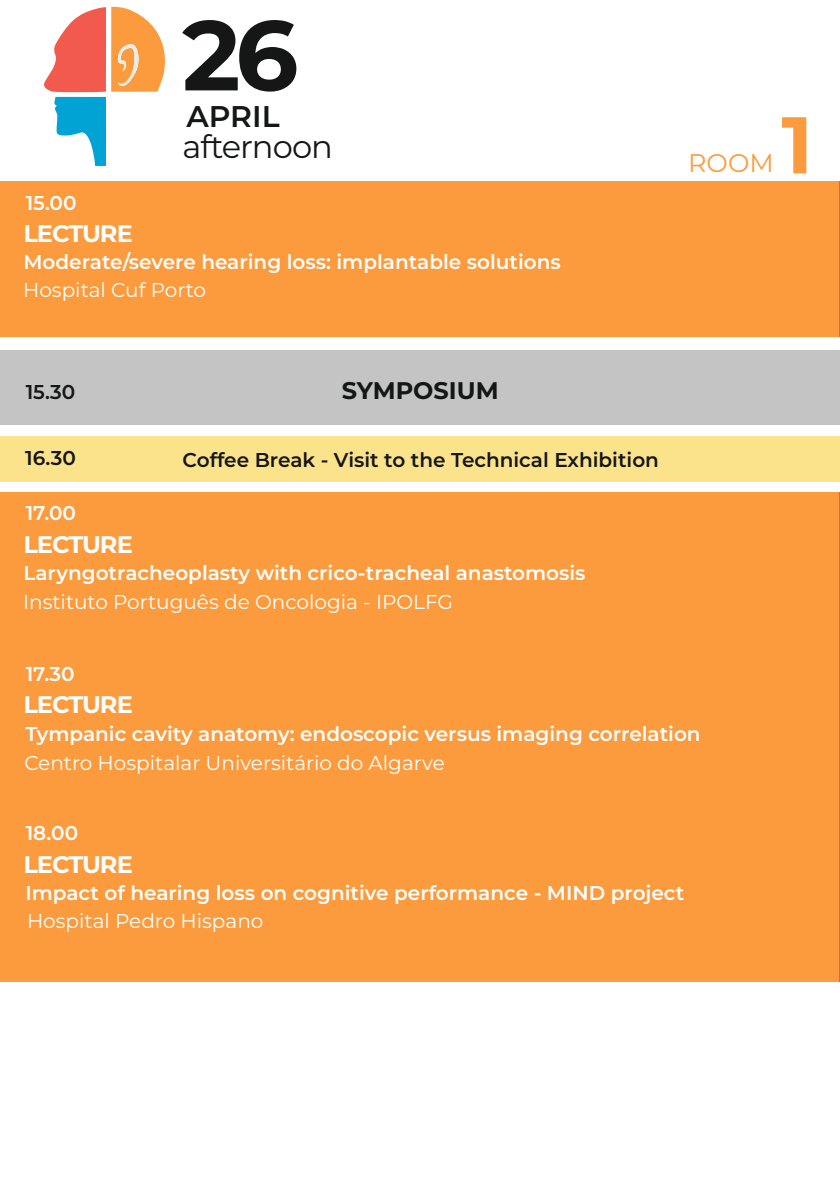
<style>
.page{position:relative;width:840px;height:1191px;background:#fff}
.page>*{position:absolute;margin:0;border:0;box-sizing:border-box;transform-origin:0 0}
.t1{font:700 98.8px "Montserrat";color:#151616}
.t2{font:700 80.2px "Montserrat";color:#fb9b3d}
.t3{font:32.2px "Montserrat";letter-spacing:-.03em;color:#151616}
.t4{font:600 29.8px "Montserrat";color:#151616}
.t5{font:25.4px "Montserrat";color:#fb9b3d}
.t6{font:700 24px "Montserrat";letter-spacing:-.04em;color:#fff}
.t7{font:700 24px "Montserrat";color:#151616}
.t8{font:600 20px "Montserrat";color:#fff}
.t9{font:20px "Montserrat";color:#fff}
.t10{font:600 20px "Montserrat";color:#151616}
</style>
<div class="page">
<div style="left:0;top:182px;width:839px;height:155px;background:#fb9b3d"></div>
<div style="left:0;top:492px;width:839px;height:489px;background:#fb9b3d"></div>
<div style="left:0;top:350px;width:839px;height:74px;background:#c4c4c5"></div>
<hr style="left:838px;top:182px;width:1px;height:155px;background:#f25a4e">
<hr style="left:838px;top:492px;width:1px;height:489px;background:#f25a4e">
<div style="left:1px;top:436px;width:838px;height:46px;background:#fbe38c"></div>
<hr style="left:839px;top:436px;width:1px;height:46px;background:#fbe38c">
<svg style="left:44px;top:7px;width:121px;height:159px"></svg>
<h1 class="t1" style="left:182px;top:-5px;width:118px">26</h1>
<h3 class="t4" style="left:186px;top:98px;width:95px">APRIL</h3>
<p class="t8" style="left:26px;top:190px;width:52px">15.00</p>
<p class="t6" style="left:23px;top:219px;width:111px">LECTURE</p>
<h3 class="t3" style="left:182px;top:126px;width:152px">afternoon</h3>
<p class="t8" style="left:23px;top:250px;width:538px">Moderate/severe hearing loss: implantable solutions</p>
<p class="t9" style="left:23px;top:277px;width:184px">Hospital Cuf Porto</p>
<p class="t5" style="left:687px;top:147px;width:87px">ROOM</p>
<h2 class="t2" style="left:781px;top:96px;width:33px">1</h2>
<p class="t10" style="left:26px;top:379px;width:51px">15.30</p>
<p class="t10" style="left:25px;top:446px;width:52px">16.30</p>
<p class="t8" style="left:26px;top:501px;width:52px">17.00</p>
<p class="t6" style="left:23px;top:529px;width:111px">LECTURE</p>
<p class="t7" style="left:341px;top:375px;width:158px">SYMPOSIUM</p>
<p class="t10" style="left:182px;top:448px;width:477px">Coffee Break - Visit to the Technical Exhibition</p>
<p class="t8" style="left:23px;top:560px;width:563px">Laryngotracheoplasty with crico-tracheal anastomosis</p>
<p class="t9" style="left:23px;top:589px;width:431px">Instituto Português de Oncologia - IPOLFG</p>
<p class="t8" style="left:26px;top:662px;width:50px">17.30</p>
<p class="t6" style="left:23px;top:690px;width:111px">LECTURE</p>
<p class="t8" style="left:25px;top:721px;width:676px">Tympanic cavity anatomy: endoscopic versus imaging correlation</p>
<p class="t9" style="left:24px;top:750px;width:422px">Centro Hospitalar Universitário do Algarve</p>
<p class="t8" style="left:26px;top:821px;width:54px">18.00</p>
<p class="t6" style="left:23px;top:849px;width:111px">LECTURE</p>
<p class="t8" style="left:25px;top:880px;width:660px">Impact of hearing loss on cognitive performance - MIND project</p>
<p class="t9" style="left:27px;top:908px;width:238px">Hospital Pedro Hispano</p>
</div>
